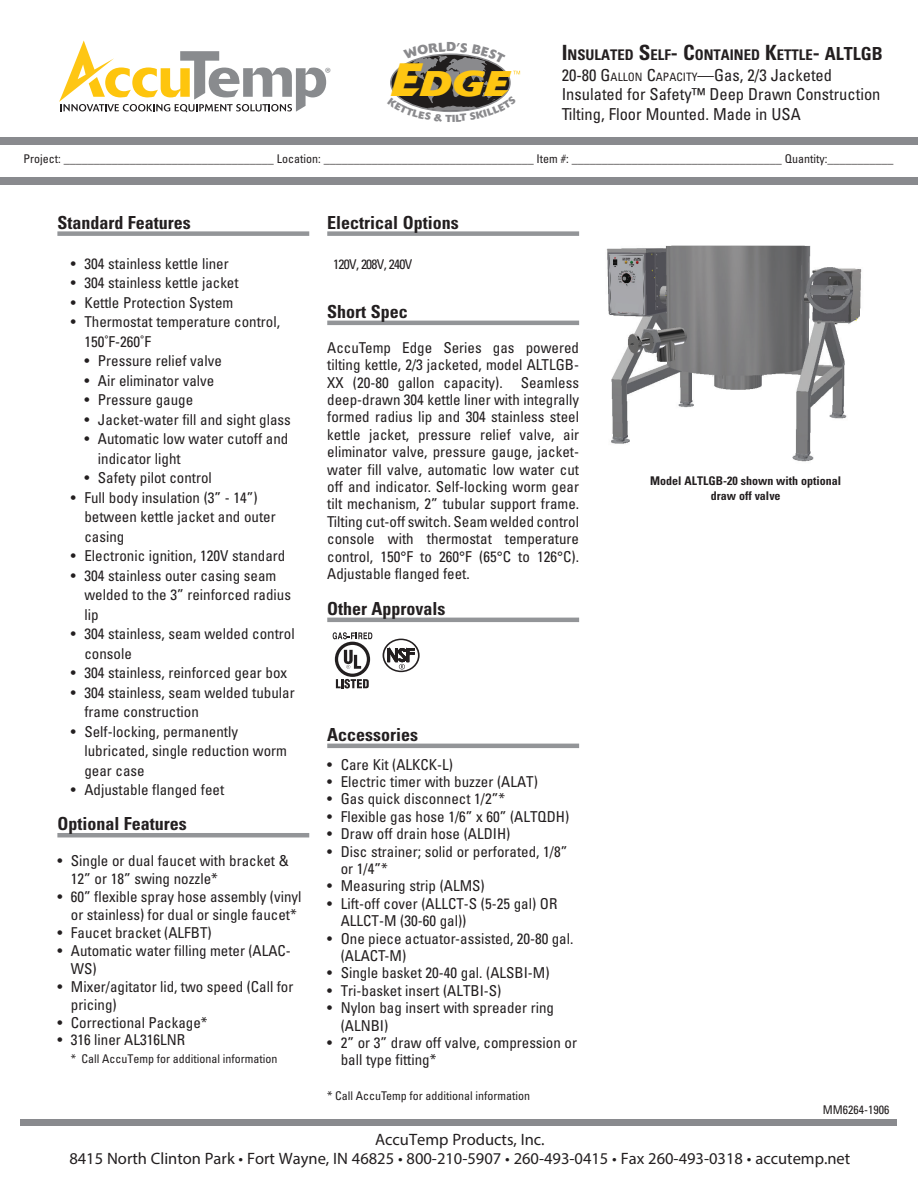
<style>
.page{position:relative;width:918px;height:1188px;background:#fff}
.page>*{position:absolute;margin:0;border:0;box-sizing:border-box;transform-origin:0 0}
.t1{font:italic 700 35.25px "Delta";color:#fec612;scale:1.16 1}
.t2{font:700 condensed 18px "Univers";color:#231f20}
.t3{font:700 condensed 18px "Univers";color:#231f20}
.t4{font:16.5px/19.8px "Myriad Pro";color:#231f20;text-align:center}
.t5{font:condensed 16.5px/19.8px "Univers";color:#231f20}
.t6{font:condensed 15px/17.4px "Univers";color:#231f20}
.t7{font:15px "Myriad Pro";color:#898b8e}
.t8{font:700 condensed 14.7px "Univers";color:#231f20}
.t9{font:condensed 13.5px "Univers";letter-spacing:-.05em;color:#231f20}
.t10{font:700 12.9px "Delta";color:#8a8a8d}
.t11{font:condensed 12px "Univers";color:#231f20}
.t12{font:700 condensed 12px/14.4px "Univers";color:#231f20;text-align:center}
.s1{font-size:46.35px}
.s2{font-size:21px}
.s3{font-size:18px}
.s4{font-style:inherit}
.s5{font-size:11.55px}
</style>
<div class="page">
<div style="left:57px;top:231px;width:252px;height:5px;background:#939598"></div>
<hr style="left:57px;top:833px;width:252px;height:4px;background:#939598">
<div style="left:327px;top:231px;width:252px;height:5px;background:#939598"></div>
<hr style="left:327px;top:321px;width:252px;height:4px;background:#939598">
<hr style="left:327px;top:618px;width:252px;height:4px;background:#939598">
<hr style="left:327px;top:744px;width:252px;height:4px;background:#939598">
<div style="left:383px;top:639px;width:37px;height:33px;border:2px solid #231f20;border-radius:50%"></div>
<svg style="left:387px;top:648px;width:29px;height:25px"></svg>
<div style="left:0;top:137px;width:918px;height:7px;background:#898a8e"></div>
<div style="left:0;top:178px;width:918px;height:7px;background:#898a8e"></div>
<div style="left:21px;top:1119px;width:876px;height:6px;background:#898a8e"></div>
<svg style="left:59px;top:40px;width:267px;height:72px"></svg>
<img style="left:606px;top:245px;width:256px;height:217px">
<svg style="left:613px;top:302px;width:26px;height:11px"></svg>
<svg style="left:333px;top:632px;width:39px;height:56px"></svg>
<svg style="left:390px;top:53px;width:130px;height:60px"></svg>
<p class="t7" style="left:325px;top:63px;width:8px">®</p>
<p class="t10" style="left:446px;top:39px;width:11px">D</p>
<h1 class="t1" style="left:391px;top:61px;width:103px"><span class="s1">E</span>DGE</h1>
<p class="t8" style="left:562px;top:45px;width:274px"><span class="s2">I</span>NSULATED <span class="s2">S</span>ELF<span class="s2">- C</span>ONTAINED <span class="s2">K</span>ETTLE<span class="s2">-</span> <span class="s3">ALTL</span></p>
<p class="t3" style="left:861px;top:42px;width:23px">GB</p>
<p class="t5" style="left:562px;top:65px;width:320px"><span class="s4">20-80 G</span><span class="s5">ALLON</span> <span class="s4">C</span><span class="s5">APACITY</span><span class="s4">—</span>Gas, 2/3 Jacketed<br>Insulated for Safety™ Deep Drawn Construction<br>Tilting, Floor Mounted. Made in USA</p>
<p class="t11" style="left:24px;top:151px;width:871px">Project: ___________________________________ Location: ___________________________________ Item #: ___________________________________ Quantity:___________</p>
<p class="t2" style="left:57px;top:211px;width:135px">Standard Features</p>
<p class="t6" style="left:71px;top:254px;width:159px">• 304 stainless kettle liner</p>
<p class="t6" style="left:71px;top:274px;width:169px">• 304 stainless kettle jacket</p>
<p class="t6" style="left:71px;top:293px;width:164px">• Kettle Protection System</p>
<p class="t6" style="left:84px;top:312px;width:197px;line-height:19.5px;text-indent:-14px">• Thermostat temperature control,<br>150˚F-260˚F</p>
<p class="t6" style="left:84px;top:352px;width:139px">• Pressure relief valve</p>
<p class="t6" style="left:84px;top:371px;width:131px">• Air eliminator valve</p>
<p class="t6" style="left:84px;top:391px;width:110px">• Pressure gauge</p>
<p class="t6" style="left:84px;top:410px;width:208px">• Jacket-water fill and sight glass</p>
<p class="t6" style="left:98px;top:429px;width:192px;line-height:19.5px;text-indent:-14px">• Automatic low water cutoff and indicator light</p>
<p class="t6" style="left:84px;top:469px;width:129px">• Safety pilot control</p>
<p class="t6" style="left:84px;top:487px;width:193px;line-height:19.5px;text-indent:-14px">• Full body insulation (3” - 14”) between kettle jacket and outer casing</p>
<p class="t6" style="left:71px;top:547px;width:216px">• Electronic ignition, 120V standard</p>
<p class="t6" style="left:84px;top:565px;width:208px;line-height:19.5px;text-indent:-14px">• 304 stainless outer casing seam welded to the 3” reinforced radius lip</p>
<p class="t6" style="left:84px;top:624px;width:212px;line-height:19.5px;text-indent:-14px">• 304 stainless, seam welded control console</p>
<p class="t6" style="left:71px;top:664px;width:218px">• 304 stainless, reinforced gear box</p>
<p class="t6" style="left:84px;top:682px;width:212px;line-height:19.5px;text-indent:-14px">• 304 stainless, seam welded tubular frame construction</p>
<p class="t6" style="left:84px;top:721px;width:204px;line-height:19.5px;text-indent:-14px">• Self-locking, permanently lubricated, single reduction worm gear case</p>
<p class="t6" style="left:71px;top:781px;width:155px">• Adjustable flanged feet</p>
<p class="t2" style="left:57px;top:813px;width:131px">Optional Features</p>
<p class="t6" style="left:71px;top:851px;width:219px;line-height:18px;text-indent:-13px">• Single or dual faucet with bracket &amp;<br>12” or 18” swing nozzle*</p>
<p class="t6" style="left:57px;top:887px;width:246px;line-height:18px;text-align:center">• 60” flexible spray hose assembly (vinyl or stainless) for dual or single faucet*</p>
<p class="t6" style="left:57px;top:924px;width:156px">• Faucet bracket (ALFBT)</p>
<p class="t6" style="left:71px;top:941px;width:221px;line-height:18px;text-indent:-14px">• Automatic water filling meter (ALAC-<br>WS)</p>
<p class="t6" style="left:71px;top:977px;width:224px;line-height:18px;text-indent:-14px">• Mixer/agitator lid, two speed (Call for pricing)</p>
<p class="t6" style="left:57px;top:1014px;width:152px">• Correctional Package*</p>
<p class="t6" style="left:57px;top:1031px;width:129px">• 316 liner AL316LNR</p>
<p class="t11" style="left:71px;top:1051px;width:208px">* Call AccuTemp for additional information</p>
<p class="t2" style="left:327px;top:211px;width:133px">Electrical Options</p>
<p class="t9" style="left:333px;top:255px;width:80px">120V, 208V, 240V</p>
<p class="t2" style="left:327px;top:301px;width:82px">Short Spec</p>
<p class="t6" style="left:327px;top:339px;width:253px;text-align:justify">AccuTemp Edge Series gas powered tilting kettle, 2/3 jacketed, model ALTLGB-XX (20-80 gallon capacity). Seamless deep-drawn 304 kettle liner with integrally formed radius lip and 304 stainless steel kettle jacket, pressure relief valve, air eliminator valve, pressure gauge, jacket&shy;water fill valve, automatic low water cut off and indicator. Self-locking worm gear tilt mechanism, 2” tubular support frame.<br>Tilting cut-off switch. Seam welded control console with thermostat temperature control, 150°F to 260°F (65°C to 126°C).<br>Adjustable flanged feet.</p>
<p class="t2" style="left:327px;top:598px;width:120px">Other Approvals</p>
<p class="t2" style="left:327px;top:724px;width:92px">Accessories</p>
<p class="t6" style="left:327px;top:755px;width:127px">• Care Kit (ALKCK-L)</p>
<p class="t6" style="left:327px;top:773px;width:212px">• Electric timer with buzzer (ALAT)</p>
<p class="t6" style="left:327px;top:790px;width:179px">• Gas quick disconnect 1/2”*</p>
<p class="t6" style="left:327px;top:807px;width:244px">• Flexible gas hose 1/6” x 60” (ALTQDH)</p>
<p class="t6" style="left:327px;top:825px;width:185px">• Draw off drain hose (ALDIH)</p>
<p class="t6" style="left:341px;top:842px;width:228px;text-indent:-14px">• Disc strainer; solid or perforated, 1/8” or 1/4”*</p>
<p class="t6" style="left:327px;top:877px;width:159px">• Measuring strip (ALMS)</p>
<p class="t6" style="left:341px;top:894px;width:218px;text-indent:-14px">• Lift-off cover (ALLCT-S (5-25 gal) OR<br>ALLCT-M (30-60 gal))</p>
<p class="t6" style="left:341px;top:929px;width:234px;text-indent:-14px">• One piece actuator-assisted, 20-80 gal. (ALACT-M)</p>
<p class="t6" style="left:327px;top:964px;width:224px">• Single basket 20-40 gal. (ALSBI-M)</p>
<p class="t6" style="left:327px;top:981px;width:176px">• Tri-basket insert (ALTBI-S)</p>
<p class="t6" style="left:341px;top:999px;width:215px;text-indent:-14px">• Nylon bag insert with spreader ring (ALNBI)</p>
<p class="t6" style="left:341px;top:1034px;width:238px;text-indent:-14px">• 2” or 3” draw off valve, compression or ball type fitting*</p>
<p class="t11" style="left:327px;top:1088px;width:205px">* Call AccuTemp for additional information</p>
<p class="t12" style="left:650px;top:474px;width:193px">Model ALTLGB-20 shown with optional draw off valve</p>
<p class="t11" style="left:823px;top:1102px;width:68px">MM6264-1906</p>
<p class="t4" style="left:69px;top:1129px;width:782px">AccuTemp Products, Inc.<br>8415 North Clinton Park • Fort Wayne, IN 46825 • 800-210-5907 • 260-493-0415 • Fax 260-493-0318 • accutemp.net</p>
</div>
